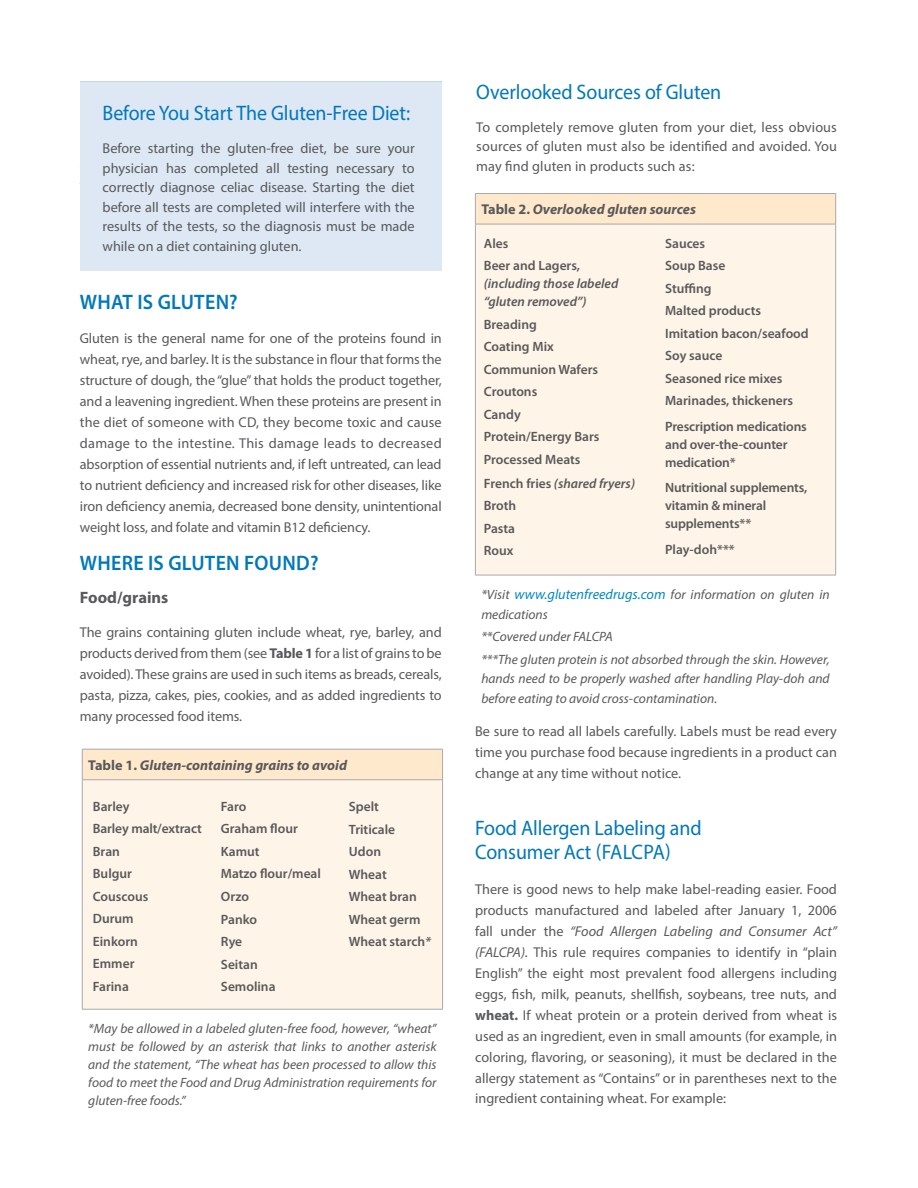
<style>
.page{position:relative;width:918px;height:1188px;background:#fff}
.page>*{position:absolute;margin:0;border:0;box-sizing:border-box;transform-origin:0 0}
.t1{font:21px/24px "Myriad Pro";letter-spacing:-.005em;color:#0078b9;scale:.95 1}
.t2{font:600 21px "Myriad Pro";letter-spacing:.015em;color:#0078b9;scale:.95 1}
.t3{font:700 16.5px "Myriad Pro";color:#58595b}
.t4{font:14.25px/21px "Myriad Pro";color:#58595b;text-align:justify}
.t5{font:italic 700 14.25px "Myriad Pro";color:#58595b}
.t6{font:600 13.5px/22.5px "Myriad Pro";color:#58595b}
.t7{font:italic 13.5px/18px "Myriad Pro";color:#58595b}
.t8{font:italic 600 13.5px/18px "Myriad Pro";color:#58595b}
.s1{font-weight:700}
.s2{font-style:normal}
.s3{font-style:italic}
.s4{font-size:14.25px;color:#0089c4}
</style>
<div class="page">
<div style="left:82px;top:749px;width:361px;height:31px;background:#ffe9cd"></div>
<div style="left:82px;top:780px;width:361px;height:229px;background:#fff4e8"></div>
<hr style="left:82px;top:749px;width:361px;height:1px;background:#a7a9ac">
<hr style="left:82px;top:749px;width:1px;height:31px;background:#a7a9ac">
<hr style="left:442px;top:749px;width:1px;height:31px;background:#a7a9ac">
<hr style="left:82px;top:779px;width:361px;height:1px;background:#a7a9ac">
<hr style="left:82px;top:780px;width:1px;height:229px;background:#a7a9ac">
<hr style="left:442px;top:780px;width:1px;height:229px;background:#a7a9ac">
<hr style="left:82px;top:1009px;width:361px;height:1px;background:#a7a9ac">
<div style="left:475px;top:194px;width:361px;height:30px;background:#ffe9cd"></div>
<div style="left:475px;top:224px;width:361px;height:351px;background:#fff4e8"></div>
<hr style="left:475px;top:193px;width:361px;height:1px;background:#a7a9ac">
<hr style="left:475px;top:194px;width:1px;height:30px;background:#a7a9ac">
<hr style="left:835px;top:194px;width:1px;height:30px;background:#a7a9ac">
<hr style="left:475px;top:224px;width:361px;height:1px;background:#a7a9ac">
<hr style="left:475px;top:224px;width:1px;height:351px;background:#a7a9ac">
<hr style="left:835px;top:224px;width:1px;height:351px;background:#a7a9ac">
<hr style="left:475px;top:575px;width:361px;height:1px;background:#a7a9ac">
<div style="left:80px;top:82px;width:362px;height:189px;background:#dee7f4"></div>
<h1 class="t1" style="left:103px;top:101px;width:325px">Before You Start The Gluten-Free Diet:</h1>
<p class="t4" style="left:103px;top:138px;width:314px;line-height:19.5px">Before starting the gluten-free diet, be sure your physician has completed all testing necessary to correctly diagnose celiac disease. Starting the diet before all tests are completed will interfere with the results of the tests, so the diagnosis must be made while on a diet containing gluten.</p>
<p class="t4" style="left:80px;top:137px;width:363px;line-height:19.5px">has completed all testing necessary to correctly diagnose celiac disease. Starting the diet before all tests are completed will interfere with th results of the tests, so the diagnosis must be made while on a diet containing gluten.</p>
<h1 class="t2" style="left:80px;top:288px;width:168px">WHAT IS GLUTEN?</h1>
<p class="t4" style="left:80px;top:328px;width:363px">Gluten is the general name for one of the proteins found in wheat, rye, and barley. It is the substance in flour that forms the structure of dough, the “glue” that holds the product together, and a leavening ingredient. When these proteins are present in the diet of someone with CD, they become toxic and cause damage to the intestine. This damage leads to decreased absorption of essential nutrients and, if left untreated, can lead to nutrient deficiency and increased risk for other diseases, like iron deficiency anemia, decreased bone density, unintentional weight loss, and folate and vitamin B12 deficiency.</p>
<h1 class="t2" style="left:80px;top:549px;width:253px">WHERE IS GLUTEN FOUND?</h1>
<p class="t3" style="left:80px;top:587px;width:90px">Food/grains</p>
<p class="t4" style="left:80px;top:622px;width:363px">The grains containing gluten include wheat, rye, barley, and products derived from them (see <span class="s1">Table 1</span> for a list of grains to be avoided). These grains are used in such items as breads, cereals, pasta, pizza, cakes, pies, cookies, and as added ingredients to many processed food items.</p>
<p class="t5" style="left:88px;top:756px;width:260px"><span class="s2">Table 1.</span> Gluten-containing grains to avoid</p>
<p class="t6" style="left:93px;top:795px;width:111px">Barley<br>Barley malt/extract<br>Bran<br>Bulgur<br>Couscous<br>Durum<br>Einkorn<br>Emmer<br>Farina</p>
<p class="t6" style="left:221px;top:795px;width:102px">Faro<br>Graham flour<br>Kamut<br>Matzo flour/meal<br>Orzo<br>Panko<br>Rye<br>Seitan<br>Semolina</p>
<p class="t6" style="left:349px;top:795px;width:84px">Spelt<br>Triticale<br>Udon<br>Wheat<br>Wheat bran<br>Wheat germ<br>Wheat starch<span class="s3">*</span></p>
<p class="t7" style="left:88px;top:1019px;width:350px;text-align:justify">*May be allowed in a labeled gluten-free food, however, “wheat” must be followed by an asterisk that links to another asterisk and the statement, “The wheat has been processed to allow this food to meet the Food and Drug Administration requirements for gluten-free foods.”</p>
<h1 class="t1" style="left:476px;top:80px;width:259px">Overlooked Sources of Gluten</h1>
<p class="t4" style="left:476px;top:117px;width:362px;line-height:19.5px">To completely remove gluten from your diet, less obvious sources of gluten must also be identified and avoided. You may find gluten in products such as:</p>
<p class="t5" style="left:481px;top:200px;width:216px"><span class="s2">Table 2.</span> Overlooked gluten sources</p>
<p class="t6" style="left:484px;top:232px;width:98px">Ales<br>Beer and Lagers,</p>
<p class="t8" style="left:484px;top:274px;width:136px">(including those labeled “gluten removed”)</p>
<p class="t6" style="left:484px;top:313px;width:117px">Breading<br>Coating Mix<br>Communion Wafers<br>Croutons<br>Candy<br>Protein/Energy Bars<br>Processed Meats</p>
<p class="t6" style="left:484px;top:472px;width:153px">French fries <span class="s3">(shared fryers)<br></span>Broth<br>Pasta<br>Roux</p>
<p class="t6" style="left:665px;top:232px;width:145px">Sauces<br>Soup Base<br>Stuffing<br>Malted products<br>Imitation bacon/seafood<br>Soy sauce<br>Seasoned rice mixes<br>Marinades, thickeners</p>
<p class="t6" style="left:665px;top:417px;width:143px;line-height:18px">Prescription medications and over-the-counter medication*</p>
<p class="t6" style="left:665px;top:479px;width:144px;line-height:18px">Nutritional supplements, vitamin &amp; mineral supplements**</p>
<p class="t6" style="left:665px;top:538px;width:71px">Play-doh***</p>
<p class="t7" style="left:481px;top:585px;width:350px;line-height:19.5px">*Visit <span class="s4">www.glutenfreedrugs.com</span> for information on gluten in medications</p>
<p class="t7" style="left:481px;top:625px;width:350px;line-height:22.5px">**Covered under FALCPA<br>***The gluten protein is not absorbed through the skin. However,</p>
<p class="t7" style="left:481px;top:669px;width:350px;line-height:19.5px">hands need to be properly washed after handling Play-doh and before eating to avoid cross-contamination.</p>
<p class="t4" style="left:475px;top:720px;width:363px">Be sure to read all labels carefully. Labels must be read every time you purchase food because ingredients in a product can change at any time without notice.</p>
<h1 class="t1" style="left:475px;top:816px;width:240px">Food Allergen Labeling and<br>Consumer Act (FALCPA)</h1>
<p class="t4" style="left:475px;top:878px;width:363px">There is good news to help make label-reading easier. Food products manufactured and labeled after January 1, 2006 fall under the <span class="s3">“Food Allergen Labeling and Consumer Act” (FALCPA).</span> This rule requires companies to identify in “plain English” the eight most prevalent food allergens including eggs, fish, milk, peanuts, shellfish, soybeans, tree nuts, and <span class="s1">wheat.</span> If wheat protein or a protein derived from wheat is used as an ingredient, even in small amounts (for example, in coloring, flavoring, or seasoning), it must be declared in the allergy statement as “Contains” or in parentheses next to the</p>
<p class="t4" style="left:475px;top:1087px;width:252px">ingredient containing wheat. For example:</p>
</div>
